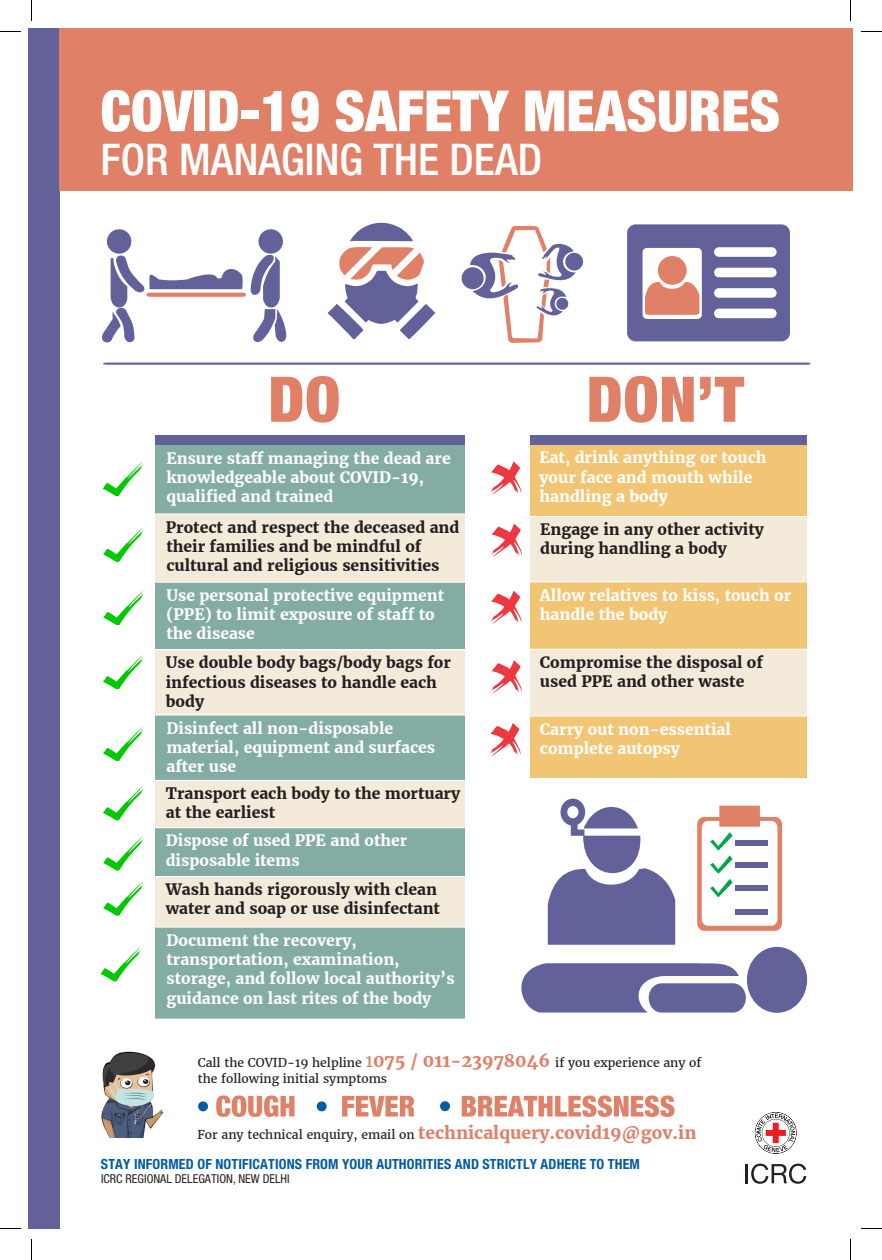
<style>
.page{position:relative;width:882px;height:1260px;background:#fff}
.page>*{position:absolute;margin:0;border:0;box-sizing:border-box;transform-origin:0 0}
.t1{font:700 63px "Helvetica Neue LT Std";color:#df8067}
.t2{font:700 56.88px "Helvetica Neue LT Std";color:#fff}
.t3{font:500 condensed 43.75px "Helvetica Neue LT Std";color:#fff}
.t4{font:900 condensed 39.73px/39.5px "Helvetica Neue LT Com";color:#fff}
.t5{font:700 17.5px "Merriweather";color:#df8067}
.t6{font:700 15.75px/19.2px "Merriweather";color:#fff}
.t7{font:700 15.75px/19.2px "Merriweather";color:#231f20}
.t8{font:700 condensed 14px "Helvetica Neue LT Std";letter-spacing:.01em;color:#005ca3}
.t9{font:12.25px "Merriweather";color:#231f20}
.t10{font:condensed 12.25px "Helvetica Neue LT Std";color:#231f20}
.t11{font:700 11.03px "Helvetica Neue LT Std";color:#fff}
.s1{font-weight:400}
.s2{font-weight:700;font-size:17.5px;color:#df8067}
</style>
<div class="page">
<div style="left:28px;top:28px;width:31px;height:1200px;background:#63619a"></div>
<div style="left:59px;top:29px;width:793px;height:162px;background:#df8067"></div>
<svg style="left:755px;top:1112px;width:42px;height:42px"></svg>
<hr style="left:745px;top:1164px;width:3px;height:19px;background:#231f20">
<svg style="left:751px;top:1164px;width:55px;height:20px"></svg>
<svg style="left:216px;top:1095px;width:459px;height:22px"></svg>
<div style="left:198px;top:1101px;width:10px;height:10px;background:#005ca3;border-radius:50%"></div>
<div style="left:317px;top:1101px;width:10px;height:10px;background:#005ca3;border-radius:50%"></div>
<div style="left:440px;top:1101px;width:10px;height:10px;background:#005ca3;border-radius:50%"></div>
<hr style="left:106px;top:363px;width:704px;height:1px;background:#63619a">
<div style="left:155px;top:435px;width:310px;height:10px;background:#63619a"></div>
<div style="left:155px;top:445px;width:310px;height:69px;background:#83ada2"></div>
<div style="left:155px;top:514px;width:310px;height:68px;background:#f3eada"></div>
<div style="left:155px;top:582px;width:310px;height:68px;background:#83ada2"></div>
<div style="left:155px;top:650px;width:310px;height:65px;background:#f3eada"></div>
<div style="left:155px;top:715px;width:310px;height:65px;background:#83ada2"></div>
<div style="left:155px;top:780px;width:310px;height:48px;background:#f3eada"></div>
<div style="left:155px;top:828px;width:310px;height:49px;background:#83ada2"></div>
<div style="left:155px;top:877px;width:310px;height:50px;background:#f3eada"></div>
<div style="left:155px;top:927px;width:310px;height:92px;background:#83ada2"></div>
<hr style="left:155px;top:927px;width:310px;height:1px;background:#fff">
<hr style="left:155px;top:876px;width:310px;height:1px;background:#fff">
<hr style="left:155px;top:827px;width:310px;height:1px;background:#fff">
<hr style="left:155px;top:780px;width:310px;height:1px;background:#fff">
<hr style="left:155px;top:715px;width:310px;height:1px;background:#fff">
<hr style="left:155px;top:650px;width:310px;height:1px;background:#fff">
<hr style="left:155px;top:582px;width:310px;height:1px;background:#fff">
<hr style="left:155px;top:513px;width:310px;height:1px;background:#fff">
<div style="left:530px;top:435px;width:277px;height:10px;background:#63619a"></div>
<div style="left:530px;top:445px;width:277px;height:72px;background:#f2c575"></div>
<div style="left:530px;top:517px;width:277px;height:65px;background:#f3eada"></div>
<div style="left:530px;top:582px;width:277px;height:67px;background:#f2c575"></div>
<div style="left:530px;top:649px;width:277px;height:67px;background:#f3eada"></div>
<div style="left:530px;top:716px;width:277px;height:62px;background:#f2c575"></div>
<hr style="left:530px;top:716px;width:277px;height:1px;background:#fff">
<hr style="left:530px;top:649px;width:277px;height:1px;background:#fff">
<hr style="left:530px;top:581px;width:277px;height:1px;background:#fff">
<hr style="left:530px;top:516px;width:277px;height:1px;background:#fff">
<svg style="left:548px;top:799px;width:127px;height:146px"></svg>
<svg style="left:521px;top:963px;width:225px;height:50px;background:#7a78a9"></svg>
<div style="left:747px;top:947px;width:60px;height:66px;background:#63619a;border-radius:50%"></div>
<svg style="left:697px;top:806px;width:85px;height:125px"></svg>
<div style="left:107px;top:229px;width:24px;height:25px;background:#63619a;border-radius:50%"></div>
<div style="left:259px;top:229px;width:24px;height:25px;background:#63619a;border-radius:50%"></div>
<svg style="left:102px;top:254px;width:185px;height:89px"></svg>
<div style="left:462px;top:267px;width:22px;height:22px;background:#63619a;border-radius:50%"></div>
<svg style="left:470px;top:226px;width:114px;height:117px"></svg>
<svg style="left:328px;top:222px;width:107px;height:118px"></svg>
<svg style="left:627px;top:224px;width:163px;height:117px"></svg>
<svg style="left:102px;top:462px;width:42px;height:34px"></svg>
<svg style="left:103px;top:528px;width:41px;height:34px"></svg>
<svg style="left:103px;top:591px;width:41px;height:34px"></svg>
<svg style="left:103px;top:655px;width:41px;height:34px"></svg>
<svg style="left:103px;top:727px;width:41px;height:34px"></svg>
<svg style="left:103px;top:786px;width:41px;height:34px"></svg>
<svg style="left:103px;top:836px;width:41px;height:35px"></svg>
<svg style="left:100px;top:947px;width:42px;height:34px"></svg>
<svg style="left:490px;top:461px;width:32px;height:34px"></svg>
<svg style="left:491px;top:523px;width:31px;height:34px"></svg>
<svg style="left:490px;top:590px;width:32px;height:34px"></svg>
<svg style="left:491px;top:660px;width:31px;height:33px"></svg>
<svg style="left:490px;top:723px;width:31px;height:33px"></svg>
<svg style="left:103px;top:881px;width:41px;height:35px"></svg>
<hr style="left:103px;top:363px;width:705px;height:1px;background:#63619a">
<img style="left:101px;top:1051px;width:63px;height:87px">
<svg style="left:147px;top:1107px;width:5px;height:9px"></svg>
<svg style="left:103px;top:1103px;width:7px;height:12px"></svg>
<svg style="left:0;top:1228px;width:21px;height:1px"></svg>
<svg style="left:31px;top:1239px;width:1px;height:21px"></svg>
<svg style="left:0;top:31px;width:21px;height:1px"></svg>
<svg style="left:31px;top:0;width:1px;height:21px"></svg>
<svg style="left:861px;top:31px;width:21px;height:1px"></svg>
<svg style="left:850px;top:0;width:1px;height:21px"></svg>
<svg style="left:861px;top:1228px;width:21px;height:1px"></svg>
<svg style="left:850px;top:1239px;width:1px;height:21px"></svg>
<h2 class="t2" style="left:101px;top:91px;width:681px">COVID-19 SAFETY MEASURES</h2>
<h3 class="t3" style="left:101px;top:143px;width:443px">FOR MANAGING THE DEAD</h3>
<h3 class="t4" style="left:214px;top:98px;width:340px">SAVING LIVES AND<br>PROTECTING DIGNITY</h3>
<p class="t11" style="left:216px;top:173px;width:215px">INTERNATIONAL COMMITTEE OF THE RED CROSS</p>
<h1 class="t1" style="left:268px;top:377px;width:73px">DO</h1>
<h1 class="t1" style="left:587px;top:377px;width:159px">DON’T</h1>
<p class="t6" style="left:166px;top:449px;width:286px">Ensure staff managing the dead are knowledgeable about COVID-19, qualified and trained</p>
<p class="t7" style="left:166px;top:517px;width:295px">Protect and respect the deceased and their families and be mindful of cultural and religious sensitivities</p>
<p class="t6" style="left:166px;top:586px;width:279px">Use personal protective equipment (PPE) to limit exposure of staff to the disease</p>
<p class="t7" style="left:166px;top:653px;width:287px">Use double body bags/body bags for infectious diseases to handle each body</p>
<p class="t6" style="left:166px;top:718px;width:270px">Disinfect all non-disposable material, equipment and surfaces after use</p>
<p class="t7" style="left:166px;top:784px;width:296px">Transport each body to the mortuary at the earliest</p>
<p class="t6" style="left:166px;top:831px;width:243px">Dispose of used PPE and other disposable items</p>
<p class="t7" style="left:166px;top:880px;width:276px">Wash hands rigorously with clean water and soap or use disinfectant</p>
<p class="t6" style="left:166px;top:931px;width:290px">Document the recovery, transportation, examination, storage, and follow local authority’s guidance on last rites of the body</p>
<p class="t6" style="left:539px;top:448px;width:229px">Eat, drink anything or touch your face and mouth while handling a body</p>
<p class="t7" style="left:540px;top:520px;width:225px">Engage in any other activity during handling a body</p>
<p class="t6" style="left:540px;top:585px;width:253px">Allow relatives to kiss, touch or handle the body</p>
<p class="t7" style="left:540px;top:653px;width:225px">Compromise the disposal of used PPE and other waste</p>
<p class="t6" style="left:540px;top:719px;width:193px">Carry out non-essential complete autopsy</p>
<p class="t5" style="left:366px;top:1049px;width:186px"><span class="s1">1</span>075 / 011-23978046</p>
<p class="t9" style="left:198px;top:1055px;width:166px">Call the COVID-19 helpline</p>
<p class="t9" style="left:555px;top:1055px;width:148px">if you experience any of</p>
<p class="t9" style="left:198px;top:1071px;width:191px">the following initial symptoms</p>
<p class="t9" style="left:197px;top:1127px;width:501px">For any technical enquiry, email on <span class="s2">technicalquery.covid19@gov.in</span></p>
<p class="t8" style="left:101px;top:1159px;width:540px">STAY INFORMED OF NOTIFICATIONS FROM YOUR AUTHORITIES AND STRICTLY ADHERE TO THEM</p>
<p class="t10" style="left:101px;top:1175px;width:190px">ICRC REGIONAL DELEGATION, NEW DELHI</p>
</div>
